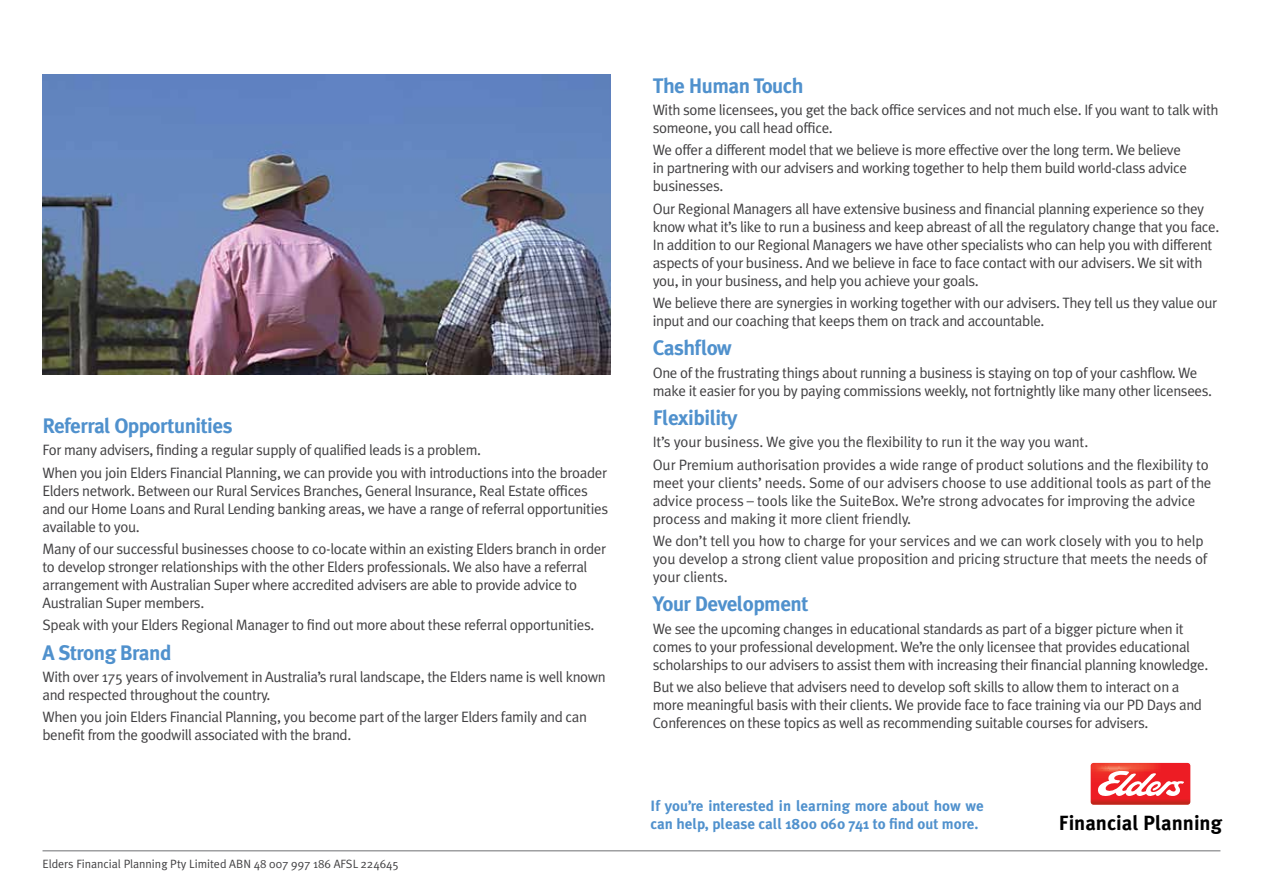
<style>
.page{position:relative;width:1263px;height:893px;background:#fff}
.page>*{position:absolute;margin:0;border:0;box-sizing:border-box;transform-origin:0 0}
.t1{font:700 21px "Meta Plus";letter-spacing:-.025em;color:#5091cd}
.t2{font:700 20.55px "Meta Plus";color:#000}
.t3{font:15px/18px "Meta Plus Normal";letter-spacing:-.025em;color:#414042}
.t4{font:700 15px/18px "Meta Plus";color:#5091cd}
.t5{font:12px "Meta Plus Normal";color:#414042}
</style>
<div class="page">
<div style="left:1089px;top:762px;width:102px;height:44px;border:1px solid #fff;border-radius:4px"></div>
<svg style="left:1090px;top:762px;width:101px;height:43px"></svg>
<img style="left:43px;top:74px;width:567px;height:300px">
<hr style="left:43px;top:850px;width:1177px;height:1px;background:#6d6e71">
<h1 class="t1" style="left:43px;top:414px;width:192px">Referral Opportunities</h1>
<p class="t3" style="left:43px;top:439px;width:566px;line-height:22.2px">For many advisers, finding a regular supply of qualified leads is a problem.<br>When you join Elders Financial Planning, we can provide you with introductions into the broader</p>
<p class="t3" style="left:43px;top:481px;width:567px">Elders network. Between our Rural Services Branches, General Insurance, Real Estate offices and our Home Loans and Rural Lending banking areas, we have a range of referral opportunities available to you.</p>
<p class="t3" style="left:43px;top:539px;width:565px">Many of our successful businesses choose to co-locate within an existing Elders branch in order to develop stronger relationships with the other Elders professionals. We also have a referral arrangement with Australian Super where accredited advisers are able to provide advice to Australian Super members.</p>
<p class="t3" style="left:43px;top:616px;width:553px">Speak with your Elders Regional Manager to find out more about these referral opportunities.</p>
<h1 class="t1" style="left:43px;top:640px;width:131px">A Strong Brand</h1>
<p class="t3" style="left:43px;top:667px;width:565px">With over 175 years of involvement in Australia’s rural landscape, the Elders name is well known and respected throughout the country.</p>
<p class="t3" style="left:43px;top:708px;width:546px">When you join Elders Financial Planning, you become part of the larger Elders family and can benefit from the goodwill associated with the brand.</p>
<p class="t5" style="left:43px;top:857px;width:358px">Elders Financial Planning Pty Limited ABN 48 007 997 186 AFSL 224645</p>
<h1 class="t1" style="left:653px;top:73px;width:152px">The Human Touch</h1>
<p class="t3" style="left:653px;top:101px;width:567px">With some licensees, you get the back office services and not much else. If you want to talk with someone, you call head office.</p>
<p class="t3" style="left:653px;top:141px;width:536px">We offer a different model that we believe is more effective over the long term. We believe in partnering with our advisers and working together to help them build world-class advice businesses.</p>
<p class="t3" style="left:653px;top:199px;width:568px">Our Regional Managers all have extensive business and financial planning experience so they know what it’s like to run a business and keep abreast of all the regulatory change that you face.<br>In addition to our Regional Managers we have other specialists who can help you with different aspects of your business. And we believe in face to face contact with our advisers. We sit with you, in your business, and help you achieve your goals.</p>
<p class="t3" style="left:653px;top:293px;width:566px">We believe there are synergies in working together with our advisers. They tell us they value our input and our coaching that keeps them on track and accountable.</p>
<h1 class="t1" style="left:653px;top:336px;width:81px">Cashflow</h1>
<p class="t3" style="left:653px;top:363px;width:561px">One of the frustrating things about running a business is staying on top of your cashflow. We make it easier for you by paying commissions weekly, not fortnightly like many other licensees.</p>
<h1 class="t1" style="left:653px;top:406px;width:86px">Flexibility</h1>
<p class="t3" style="left:653px;top:431px;width:558px;line-height:22.2px">It’s your business. We give you the flexibility to run it the way you want.<br>Our Premium authorisation provides a wide range of product solutions and the flexibility to</p>
<p class="t3" style="left:653px;top:473px;width:560px">meet your clients’ needs. Some of our advisers choose to use additional tools as part of the advice process – tools like the SuiteBox. We’re strong advocates for improving the advice process and making it more client friendly.</p>
<p class="t3" style="left:653px;top:531px;width:556px">We don’t tell you how to charge for your services and we can work closely with you to help you develop a strong client value proposition and pricing structure that meets the needs of your clients.</p>
<h1 class="t1" style="left:653px;top:592px;width:157px">Your Development</h1>
<p class="t3" style="left:653px;top:619px;width:557px">We see the upcoming changes in educational standards as part of a bigger picture when it comes to your professional development. We’re the only licensee that provides educational scholarships to our advisers to assist them with increasing their financial planning knowledge.</p>
<p class="t3" style="left:653px;top:677px;width:551px">But we also believe that advisers need to develop soft skills to allow them to interact on a more meaningful basis with their clients. We provide face to face training via our PD Days and<br>Conferences on these topics as well as recommending suitable courses for advisers.</p>
<p class="t4" style="left:651px;top:797px;width:335px">If you’re interested in learning more about how we can help, please call 1800 060 741 to find out more.</p>
<h2 class="t2" style="left:1059px;top:811px;width:165px">Financial Planning</h2>
</div>
